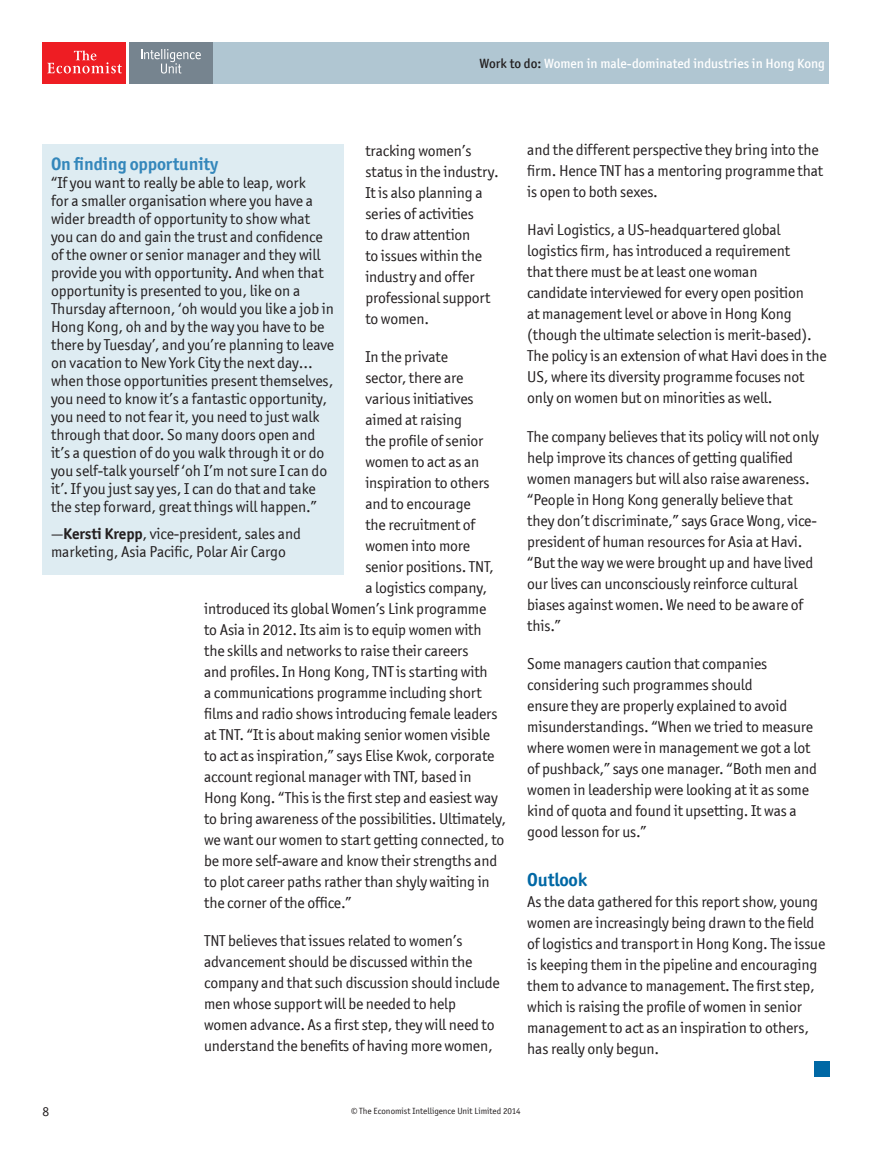
<style>
.page{position:relative;width:893px;height:1149px;background:#fff}
.page>*{position:absolute;margin:0;border:0;box-sizing:border-box;transform-origin:0 0}
.t1{font:700 18.75px "Officina San ITC";letter-spacing:-.01em;color:#0068a5}
.t2{font:700 18px "Officina San ITC";letter-spacing:-.005em;color:#3487bb}
.t3{font:15.75px/21px "Officina San ITC";letter-spacing:-.01em;color:#231f20}
.t4{font:500 13.5px "Officina San ITC";color:#fff}
.t5{font:13.5px "Officina San ITC";color:#231f20}
.t6{font:9px "Officina San ITC";color:#231f20}
.s1{color:#231f20}
.s2{font-weight:700}
</style>
<div class="page">
<div style="left:43px;top:42px;width:786px;height:42px;background:#b0c6d2"></div>
<div style="left:43px;top:42px;width:83px;height:42px;background:#ee1d23"></div>
<svg style="left:47px;top:50px;width:75px;height:23px"></svg>
<div style="left:129px;top:42px;width:84px;height:42px;background:#76848f"></div>
<svg style="left:141px;top:49px;width:60px;height:24px"></svg>
<div style="left:814px;top:1061px;width:15px;height:15px;background:#0068a5"></div>
<div style="left:43px;top:144px;width:301px;height:430px;background:#deecf2"></div>
<p class="t4" style="left:480px;top:55px;width:347px"><span class="s1">Work to do:</span> Women in male-dominated industries in Hong Kong</p>
<p class="t3" style="left:365px;top:140px;width:135px">tracking women’s status in the industry.<br>It is also planning a series of activities<br>to draw attention<br>to issues within the industry and offer professional support to women.</p>
<p class="t3" style="left:365px;top:345px;width:84px">In the private</p>
<p class="t3" style="left:365px;top:366px;width:100px">sector, there are</p>
<p class="t3" style="left:365px;top:387px;width:110px">various initiatives</p>
<p class="t3" style="left:365px;top:408px;width:98px">aimed at raising</p>
<p class="t3" style="left:365px;top:429px;width:120px">the profile of senior</p>
<p class="t3" style="left:365px;top:450px;width:116px">women to act as an</p>
<p class="t3" style="left:365px;top:471px;width:126px">inspiration to others</p>
<p class="t3" style="left:365px;top:492px;width:107px">and to encourage</p>
<p class="t3" style="left:365px;top:513px;width:111px">the recruitment of</p>
<p class="t3" style="left:365px;top:534px;width:106px">women into more</p>
<p class="t3" style="left:365px;top:555px;width:130px">senior positions. TNT,</p>
<p class="t3" style="left:365px;top:576px;width:123px">a logistics company,</p>
<p class="t3" style="left:204px;top:597px;width:284px">introduced its global Women’s Link programme</p>
<p class="t3" style="left:204px;top:618px;width:279px">to Asia in 2012. Its aim is to equip women with</p>
<p class="t3" style="left:204px;top:639px;width:266px">the skills and networks to raise their careers</p>
<p class="t3" style="left:204px;top:660px;width:285px">and profiles. In Hong Kong, TNT is starting with</p>
<p class="t3" style="left:204px;top:681px;width:279px">a communications programme including short</p>
<p class="t3" style="left:204px;top:702px;width:295px">films and radio shows introducing female leaders</p>
<p class="t3" style="left:204px;top:723px;width:287px">at TNT. “It is about making senior women visible</p>
<p class="t3" style="left:204px;top:744px;width:292px">to act as inspiration,” says Elise Kwok, corporate</p>
<p class="t3" style="left:204px;top:765px;width:269px">account regional manager with TNT, based in</p>
<p class="t3" style="left:204px;top:786px;width:295px">Hong Kong. “This is the first step and easiest way</p>
<p class="t3" style="left:204px;top:807px;width:304px">to bring awareness of the possibilities. Ultimately,</p>
<p class="t3" style="left:204px;top:828px;width:302px">we want our women to start getting connected, to</p>
<p class="t3" style="left:204px;top:849px;width:295px">be more self-aware and know their strengths and</p>
<p class="t3" style="left:204px;top:870px;width:287px">to plot career paths rather than shyly waiting in</p>
<p class="t3" style="left:204px;top:891px;width:149px">the corner of the office.”</p>
<p class="t3" style="left:204px;top:929px;width:297px">TNT believes that issues related to women’s advancement should be discussed within the company and that such discussion should include men whose support will be needed to help women advance. As a first step, they will need to understand the benefits of having more women,</p>
<p class="t2" style="left:51px;top:152px;width:169px">On finding opportunity</p>
<p class="t3" style="left:51px;top:173px;width:285px;line-height:18px">“If you want to really be able to leap, work<br>for a smaller organisation where you have a wider breadth of opportunity to show what you can do and gain the trust and confidence of the owner or senior manager and they will provide you with opportunity. And when that opportunity is presented to you, like on a Thursday afternoon, ‘oh would you like a job in Hong Kong, oh and by the way you have to be there by Tuesday’, and you’re planning to leave on vacation to New York City the next day… when those opportunities present themselves, you need to know it’s a fantastic opportunity, you need to not fear it, you need to just walk through that door. So many doors open and it’s a question of do you walk through it or do you self-talk yourself ‘oh I’m not sure I can do it’. If you just say yes, I can do that and take the step forward, great things will happen.”</p>
<p class="t3" style="left:51px;top:524px;width:252px;line-height:18px">—<span class="s2">Kersti Krepp</span>, vice-president, sales and marketing, Asia Pacific, Polar Air Cargo</p>
<p class="t3" style="left:527px;top:139px;width:297px">and the different perspective they bring into the firm. Hence TNT has a mentoring programme that is open to both sexes.</p>
<p class="t3" style="left:527px;top:219px;width:301px">Havi Logistics, a US-headquartered global logistics firm, has introduced a requirement<br>that there must be at least one woman<br>candidate interviewed for every open position<br>at management level or above in Hong Kong (though the ultimate selection is merit-based).<br>The policy is an extension of what Havi does in the US, where its diversity programme focuses not only on women but on minorities as well.</p>
<p class="t3" style="left:527px;top:425px;width:293px">The company believes that its policy will not only help improve its chances of getting qualified women managers but will also raise awareness. “People in Hong Kong generally believe that they don’t discriminate,” says Grace Wong, vice&shy;president of human resources for Asia at Havi. “But the way we were brought up and have lived our lives can unconsciously reinforce cultural biases against women. We need to be aware of this.”</p>
<p class="t3" style="left:527px;top:652px;width:291px">Some managers caution that companies considering such programmes should<br>ensure they are properly explained to avoid misunderstandings. “When we tried to measure where women were in management we got a lot of pushback,” says one manager. “Both men and women in leadership were looking at it as some kind of quota and found it upsetting. It was a good lesson for us.”</p>
<p class="t1" style="left:527px;top:867px;width:61px">Outlook</p>
<p class="t3" style="left:527px;top:890px;width:299px">As the data gathered for this report show, young women are increasingly being drawn to the field of logistics and transport in Hong Kong. The issue is keeping them in the pipeline and encouraging them to advance to management. The first step, which is raising the profile of women in senior management to act as an inspiration to others, has really only begun.</p>
<p class="t5" style="left:43px;top:1103px;width:8px">8</p>
<p class="t6" style="left:351px;top:1105px;width:171px">© The Economist Intelligence Unit Limited 2014</p>
</div>
